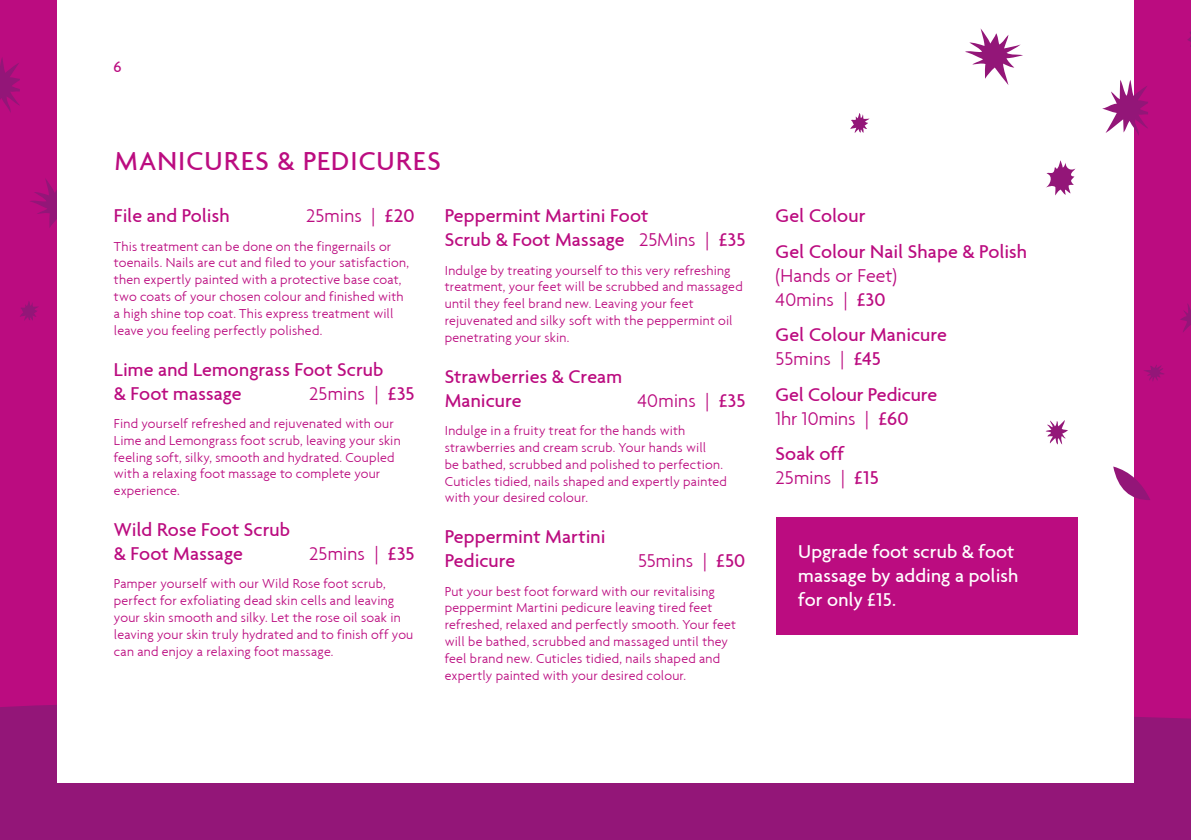
<style>
.page{position:relative;width:1191px;height:840px;background:#fff}
.page>*{position:absolute;margin:0;border:0;box-sizing:border-box;transform-origin:0 0}
.t1{font:500 28px "Agenda";letter-spacing:.04em;color:#bb0c80}
.t2{font:500 20px/24px "Agenda";color:#bb0c80}
.t3{font:300 20px/24px "Agenda";color:#bb0c80}
.t4{font:500 20px/24px "Agenda";color:#fff}
.t5{font:500 16px "Agenda";color:#bb0c80}
.t6{font:300 14px/16.8px "Agenda";letter-spacing:.01em;color:#bb0c80}
.s1{font-weight:500}
.s2{font-weight:300}
</style>
<div class="page">
<div style="left:0;top:0;width:1191px;height:839px;background:#bb0c80"></div>
<div style="left:0;top:699px;width:1191px;height:140px;background:#931678"></div>
<svg style="left:1180px;top:303px;width:11px;height:29px"></svg>
<svg style="left:1144px;top:365px;width:20px;height:16px"></svg>
<svg style="left:1187px;top:31px;width:4px;height:16px"></svg>
<svg style="left:0;top:57px;width:20px;height:56px"></svg>
<svg style="left:30px;top:178px;width:28px;height:56px"></svg>
<svg style="left:20px;top:301px;width:19px;height:20px"></svg>
<div style="left:58px;top:0;width:1076px;height:781px;background:#fff"></div>
<svg style="left:1102px;top:80px;width:46px;height:56px"></svg>
<svg style="left:965px;top:28px;width:58px;height:57px"></svg>
<svg style="left:1046px;top:160px;width:30px;height:36px"></svg>
<svg style="left:1045px;top:420px;width:23px;height:24px"></svg>
<svg style="left:850px;top:113px;width:19px;height:20px"></svg>
<svg style="left:1113px;top:466px;width:37px;height:34px"></svg>
<div style="left:775px;top:516px;width:302px;height:118px;background:#bb0c80"></div>
<p class="t5" style="left:113px;top:57px;width:10px">6</p>
<h1 class="t1" style="left:114px;top:144px;width:328px">MANICURES &amp; PEDICURES</h1>
<h2 class="t2" style="left:114px;top:203px;width:117px">File and Polish</h2>
<h2 class="t3" style="left:306px;top:203px;width:110px">25mins | <span class="s1">£20</span></h2>
<p class="t6" style="left:114px;top:237px;width:297px">This treatment can be done on the fingernails or toenails. Nails are cut and filed to your satisfaction, then expertly painted with a protective base coat, two coats of your chosen colour and finished with a high shine top coat. This express treatment will leave you feeling perfectly polished.</p>
<h2 class="t2" style="left:114px;top:356px;width:271px">Lime and Lemongrass Foot Scrub &amp; Foot massage</h2>
<h2 class="t3" style="left:309px;top:381px;width:107px">25mins | <span class="s1">£35</span></h2>
<p class="t6" style="left:114px;top:414px;width:288px">Find yourself refreshed and rejuvenated with our Lime and Lemongrass foot scrub, leaving your skin feeling soft, silky, smooth and hydrated. Coupled with a relaxing foot massage to complete your experience.</p>
<h2 class="t2" style="left:114px;top:517px;width:178px">Wild Rose Foot Scrub &amp; Foot Massage</h2>
<h2 class="t3" style="left:309px;top:541px;width:107px">25mins | <span class="s1">£35</span></h2>
<p class="t6" style="left:114px;top:575px;width:301px">Pamper yourself with our Wild Rose foot scrub, perfect for exfoliating dead skin cells and leaving your skin smooth and silky. Let the rose oil soak in leaving your skin truly hydrated and to finish off you can and enjoy a relaxing foot massage.</p>
<h2 class="t2" style="left:445px;top:203px;width:302px">Peppermint Martini Foot<br>Scrub &amp; Foot Massage <span class="s2">25Mins |</span> £35</h2>
<p class="t6" style="left:445px;top:261px;width:299px">Indulge by treating yourself to this very refreshing treatment, your feet will be scrubbed and massaged until they feel brand new. Leaving your feet rejuvenated and silky soft with the peppermint oil penetrating your skin.</p>
<h2 class="t2" style="left:445px;top:364px;width:179px">Strawberries &amp; Cream<br>Manicure</h2>
<h2 class="t3" style="left:637px;top:388px;width:109px">40mins | <span class="s1">£35</span></h2>
<p class="t6" style="left:445px;top:422px;width:284px">Indulge in a fruity treat for the hands with strawberries and cream scrub. Your hands will<br>be bathed, scrubbed and polished to perfection.<br>Cuticles tidied, nails shaped and expertly painted with your desired colour.</p>
<h2 class="t2" style="left:445px;top:524px;width:162px">Peppermint Martini<br>Pedicure</h2>
<h2 class="t3" style="left:638px;top:548px;width:109px">55mins | <span class="s1">£50</span></h2>
<p class="t6" style="left:445px;top:582px;width:293px">Put your best foot forward with our revitalising peppermint Martini pedicure leaving tired feet refreshed, relaxed and perfectly smooth. Your feet will be bathed, scrubbed and massaged until they feel brand new. Cuticles tidied, nails shaped and expertly painted with your desired colour.</p>
<h2 class="t2" style="left:775px;top:198px;width:253px;line-height:35.4px">Gel Colour<br>Gel Colour Nail Shape &amp; Polish</h2>
<h2 class="t3" style="left:775px;top:263px;width:123px">(Hands or Feet)<br>40mins | <span class="s1">£30</span></h2>
<h2 class="t2" style="left:775px;top:322px;width:173px">Gel Colour Manicure<br><span class="s2">55mins |</span> £45</h2>
<h2 class="t2" style="left:775px;top:381px;width:163px">Gel Colour Pedicure<br><span class="s2">1hr 10mins |</span> £60</h2>
<h2 class="t2" style="left:775px;top:441px;width:105px">Soak off<br><span class="s2">25mins |</span> £15</h2>
<h2 class="t4" style="left:798px;top:539px;width:222px">Upgrade foot scrub &amp; foot massage by adding a polish for only £15.</h2>
</div>
